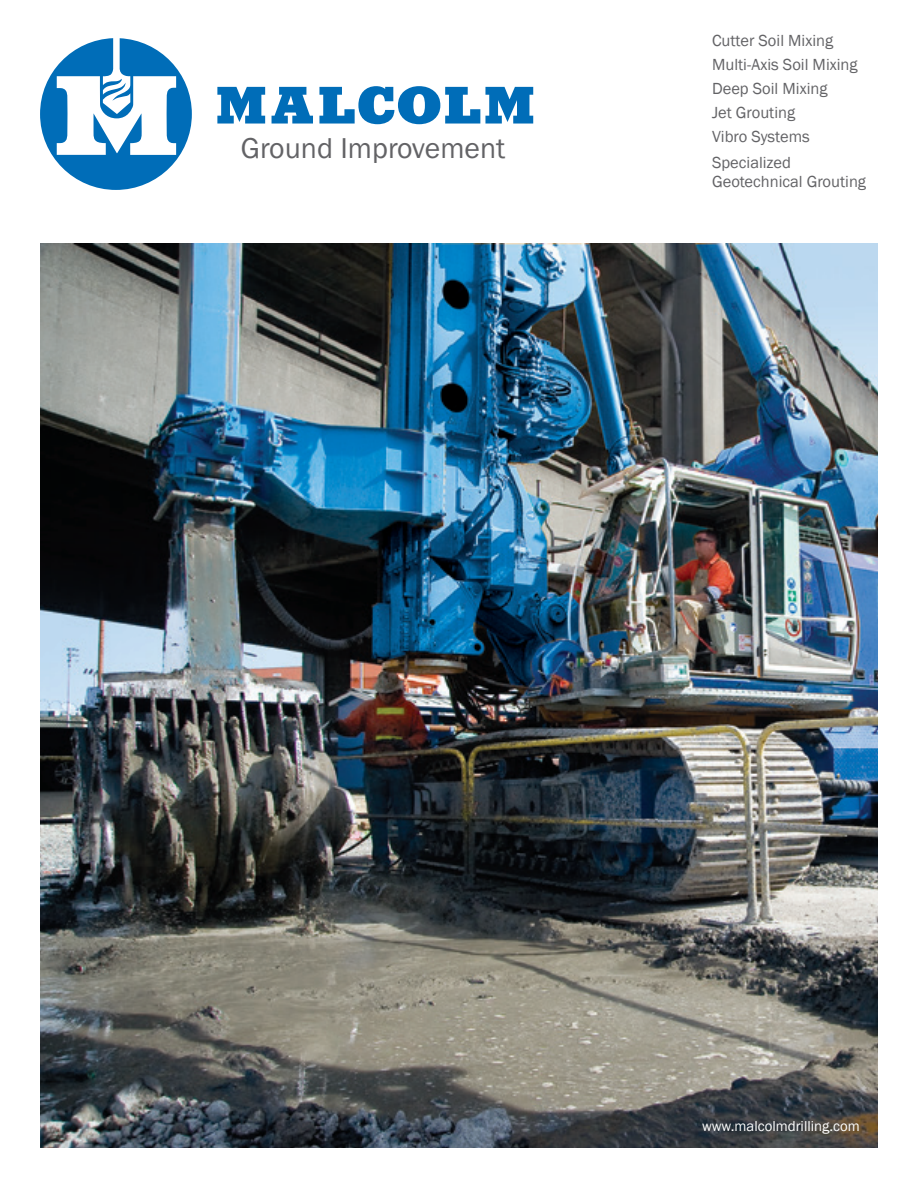
<style>
.page{position:relative;width:918px;height:1188px;background:#fff}
.page>*{position:absolute;margin:0;border:0;box-sizing:border-box;transform-origin:0 0}
.t1{font:29.7px "Franklin Gothic";color:#636366}
.t2{font:16.5px/24px "Franklin Gothic";color:#636366}
.t3{font:14.7px "Franklin Gothic";color:#fff}
</style>
<div class="page">
<img style="left:40px;top:243px;width:838px;height:905px">
<svg style="left:40px;top:38px;width:152px;height:152px"></svg>
<svg style="left:217px;top:87px;width:48px;height:37px"></svg>
<svg style="left:272px;top:87px;width:41px;height:37px"></svg>
<svg style="left:319px;top:86px;width:214px;height:38px"></svg>
<p class="t1" style="left:241px;top:130px;width:266px">Ground Improvement</p>
<p class="t2" style="left:712px;top:29px;width:123px">Cutter Soil Mixing</p>
<p class="t2" style="left:712px;top:53px;width:147px">Multi-Axis Soil Mixing</p>
<p class="t2" style="left:712px;top:77px;width:117px">Deep Soil Mixing<br>Jet Grouting</p>
<p class="t2" style="left:712px;top:125px;width:99px">Vibro Systems</p>
<p class="t2" style="left:712px;top:153px;width:155px;line-height:19.5px">Specialized<br>Geotechnical Grouting</p>
<p class="t3" style="left:702px;top:1117px;width:159px">www.malcolmdrilling.com</p>
</div>
